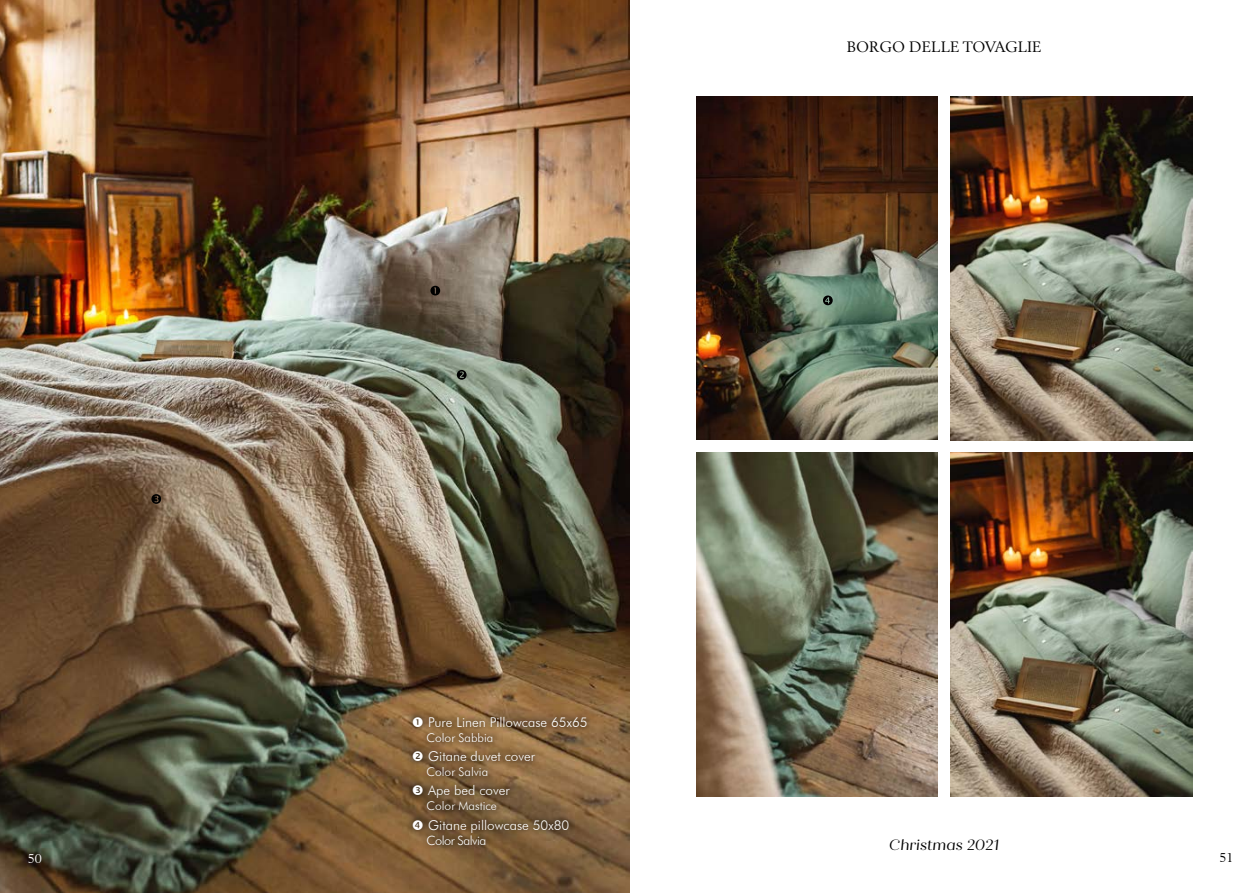
<style>
.page{position:relative;width:1259px;height:893px;background:#fff}
.page>*{position:absolute;margin:0;border:0;box-sizing:border-box;transform-origin:0 0}
.t1{font:15px "Berling";color:#000}
.t2{font:italic 15px "Quiche Display";color:#000}
.t3{font:300 13.5px "Futura BT";color:#fff}
.t4{font:300 12.75px "Futura BT";letter-spacing:-.04em;color:#fff}
.t5{font:12.6px "Berling";color:#fff}
.t6{font:12.6px "Berling";color:#000}
.t7{font:300 12px "Futura BT";color:#fff}
</style>
<div class="page">
<img style="left:0;top:0;width:629px;height:893px">
<img style="left:696px;top:453px;width:242px;height:344px">
<img style="left:950px;top:453px;width:242px;height:344px">
<img style="left:696px;top:96px;width:242px;height:344px">
<img style="left:950px;top:96px;width:242px;height:344px">
<svg style="left:405px;top:710px;width:188px;height:142px;background:#7f603c"></svg>
<svg style="left:430px;top:286px;width:10px;height:9px"></svg>
<svg style="left:457px;top:370px;width:9px;height:10px"></svg>
<svg style="left:151px;top:494px;width:10px;height:10px"></svg>
<svg style="left:823px;top:295px;width:9px;height:10px"></svg>
<svg style="left:413px;top:717px;width:24px;height:11px"></svg>
<svg style="left:413px;top:751px;width:24px;height:11px"></svg>
<svg style="left:413px;top:785px;width:24px;height:11px"></svg>
<svg style="left:413px;top:820px;width:24px;height:11px"></svg>
<p class="t1" style="left:847px;top:38px;width:196px">BORGO DELLE TOVAGLIE</p>
<p class="t3" style="left:428px;top:714px;width:161px">Pure Linen Pillowcase 65x65</p>
<p class="t7" style="left:426px;top:730px;width:68px">Color Sabbia</p>
<p class="t3" style="left:428px;top:748px;width:108px">Gitane duvet cover</p>
<p class="t7" style="left:426px;top:765px;width:63px">Color Salvia</p>
<p class="t3" style="left:428px;top:782px;width:83px">Ape bed cover</p>
<p class="t7" style="left:426px;top:799px;width:72px">Color Mastice</p>
<p class="t3" style="left:428px;top:817px;width:142px">Gitane pillowcase 50x80</p>
<p class="t4" style="left:426px;top:832px;width:61px">Color Salvia</p>
<p class="t2" style="left:889px;top:836px;width:111px">Christmas 2021</p>
<p class="t5" style="left:28px;top:851px;width:16px">50</p>
<p class="t6" style="left:1219px;top:850px;width:16px">51</p>
</div>
